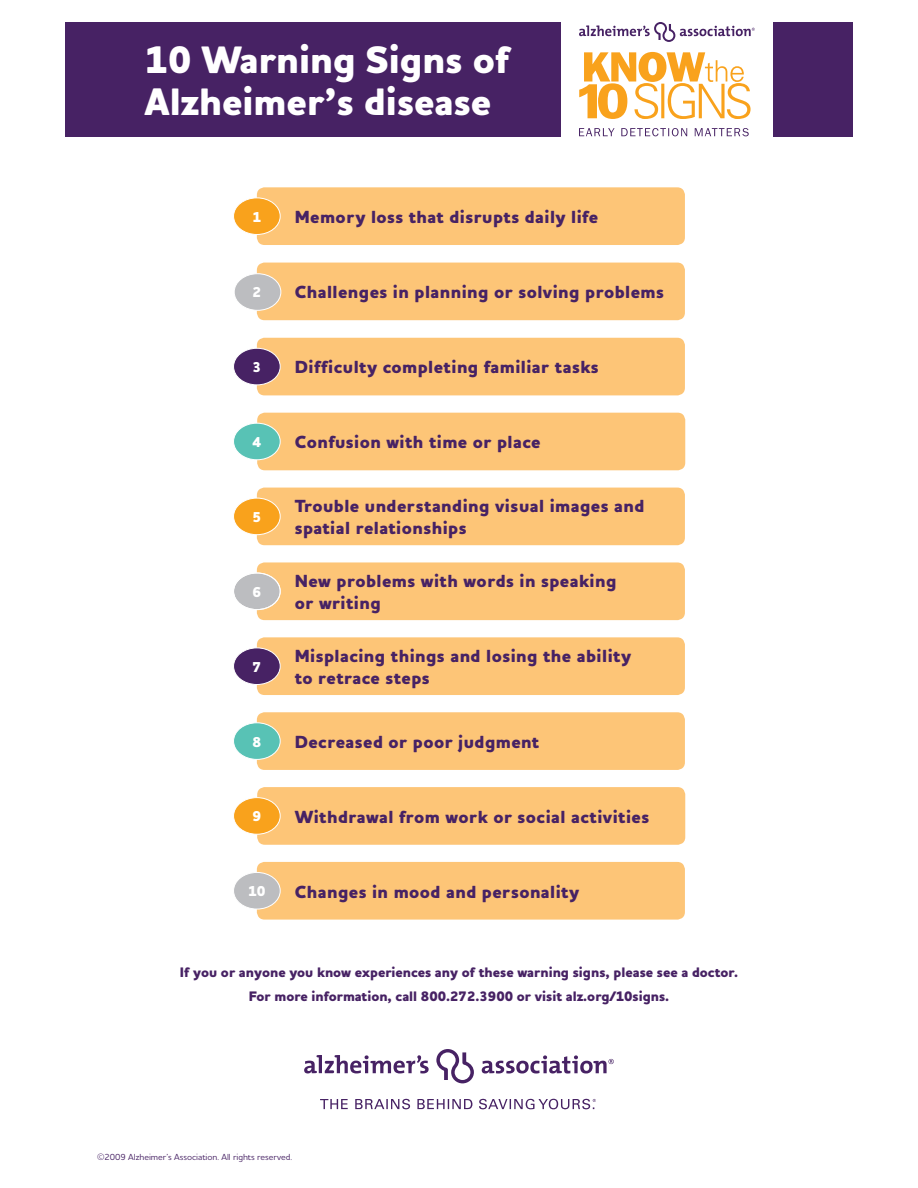
<style>
.page{position:relative;width:918px;height:1188px;background:#fff}
.page>*{position:absolute;margin:0;border:0;box-sizing:border-box;transform-origin:0 0}
.t1{font:800 39px/42.8px "Houschka Alt Pro";color:#fff}
.t2{font:800 17.85px/21.5px "Houschka Alt Pro";letter-spacing:.025em;color:#472264}
.t3{font:800 14.55px "Houschka Alt Pro";color:#fff}
.t4{font:800 14.1px/23.9px "Houschka Alt Pro";color:#472264;text-align:center}
.t5{font:500 9px "Houschka Alt Pro";color:#472264}
</style>
<div class="page">
<svg style="left:436px;top:1049px;width:38px;height:34px"></svg>
<svg style="left:304px;top:1055px;width:125px;height:18px"></svg>
<svg style="left:482px;top:1055px;width:132px;height:19px"></svg>
<svg style="left:320px;top:1099px;width:276px;height:10px"></svg>
<div style="left:66px;top:22px;width:495px;height:114px;background:#472264"></div>
<div style="left:773px;top:22px;width:79px;height:114px;background:#472264"></div>
<svg style="left:579px;top:128px;width:170px;height:8px"></svg>
<svg style="left:579px;top:52px;width:172px;height:67px"></svg>
<svg style="left:579px;top:22px;width:176px;height:20px"></svg>
<div style="left:257px;top:862px;width:428px;height:58px;background:#fdc577;border-radius:8px"></div>
<div style="left:257px;top:787px;width:428px;height:58px;background:#fdc577;border-radius:8px"></div>
<div style="left:257px;top:712px;width:428px;height:58px;background:#fdc577;border-radius:8px"></div>
<div style="left:257px;top:637px;width:428px;height:58px;background:#fdc577;border-radius:8px"></div>
<div style="left:257px;top:562px;width:428px;height:58px;background:#fdc577;border-radius:8px"></div>
<div style="left:257px;top:488px;width:428px;height:57px;background:#fdc577;border-radius:8px"></div>
<div style="left:257px;top:413px;width:428px;height:57px;background:#fdc577;border-radius:8px"></div>
<div style="left:257px;top:338px;width:428px;height:57px;background:#fdc577;border-radius:8px"></div>
<div style="left:257px;top:263px;width:428px;height:57px;background:#fdc577;border-radius:8px"></div>
<div style="left:257px;top:187px;width:428px;height:58px;background:#fdc577;border-radius:8px"></div>
<div style="left:233px;top:197px;width:48px;height:38px;background:#f9a21c;border:1px solid #fff;border-radius:50%"></div>
<div style="left:233px;top:872px;width:48px;height:38px;background:#bcbdc0;border:1px solid #fff;border-radius:50%"></div>
<div style="left:233px;top:797px;width:48px;height:38px;background:#f9a21c;border:1px solid #fff;border-radius:50%"></div>
<div style="left:233px;top:722px;width:48px;height:38px;background:#58c2b5;border:1px solid #fff;border-radius:50%"></div>
<div style="left:233px;top:647px;width:48px;height:38px;background:#472264;border:1px solid #fff;border-radius:50%"></div>
<div style="left:233px;top:572px;width:48px;height:38px;background:#bcbdc0;border:1px solid #fff;border-radius:50%"></div>
<div style="left:233px;top:572px;width:48px;height:38px;border:1px solid #fff;border-radius:50%"></div>
<div style="left:233px;top:498px;width:48px;height:37px;background:#f9a21c;border:1px solid #fff;border-radius:50%"></div>
<div style="left:233px;top:423px;width:48px;height:37px;background:#58c2b5;border:1px solid #fff;border-radius:50%"></div>
<div style="left:233px;top:348px;width:48px;height:37px;background:#472264;border:1px solid #fff;border-radius:50%"></div>
<div style="left:234px;top:273px;width:47px;height:38px;background:#bcbdc0;border:1px solid #fff;border-radius:50%"></div>
<p class="t1" style="left:145px;top:40px;width:367px">10 Warning Signs of<br>Alzheimer’s disease</p>
<p class="t3" style="left:253px;top:207px;width:10px">1</p>
<p class="t2" style="left:295px;top:207px;width:305px">Memory loss that disrupts daily life</p>
<p class="t3" style="left:253px;top:282px;width:10px">2</p>
<p class="t2" style="left:295px;top:282px;width:371px">Challenges in planning or solving problems</p>
<p class="t3" style="left:253px;top:358px;width:10px">3</p>
<p class="t2" style="left:295px;top:357px;width:306px">Difficulty completing familiar tasks</p>
<p class="t3" style="left:252px;top:433px;width:10px">4</p>
<p class="t2" style="left:295px;top:432px;width:247px">Confusion with time or place</p>
<p class="t3" style="left:252px;top:507px;width:10px">5</p>
<p class="t3" style="left:252px;top:582px;width:10px">6</p>
<p class="t3" style="left:252px;top:657px;width:10px">7</p>
<p class="t2" style="left:295px;top:496px;width:351px">Trouble understanding visual images and spatial relationships</p>
<p class="t2" style="left:295px;top:571px;width:323px">New problems with words in speaking or writing</p>
<p class="t2" style="left:295px;top:646px;width:338px">Misplacing things and losing the ability to retrace steps</p>
<p class="t3" style="left:252px;top:732px;width:10px">8</p>
<p class="t2" style="left:295px;top:732px;width:246px">Decreased or poor judgment</p>
<p class="t3" style="left:252px;top:807px;width:10px">9</p>
<p class="t2" style="left:295px;top:807px;width:356px">Withdrawal from work or social activities</p>
<p class="t3" style="left:248px;top:882px;width:19px">10</p>
<p class="t2" style="left:295px;top:882px;width:286px">Changes in mood and personality</p>
<p class="t4" style="left:180px;top:961px;width:560px">If you or anyone you know experiences any of these warning signs, please see a doctor.<br>For more information, call 800.272.3900 or visit alz.org/10signs.</p>
<p class="t5" style="left:97px;top:1151px;width:197px">©2009 Alzheimer’s Association. All rights reserved.</p>
</div>
